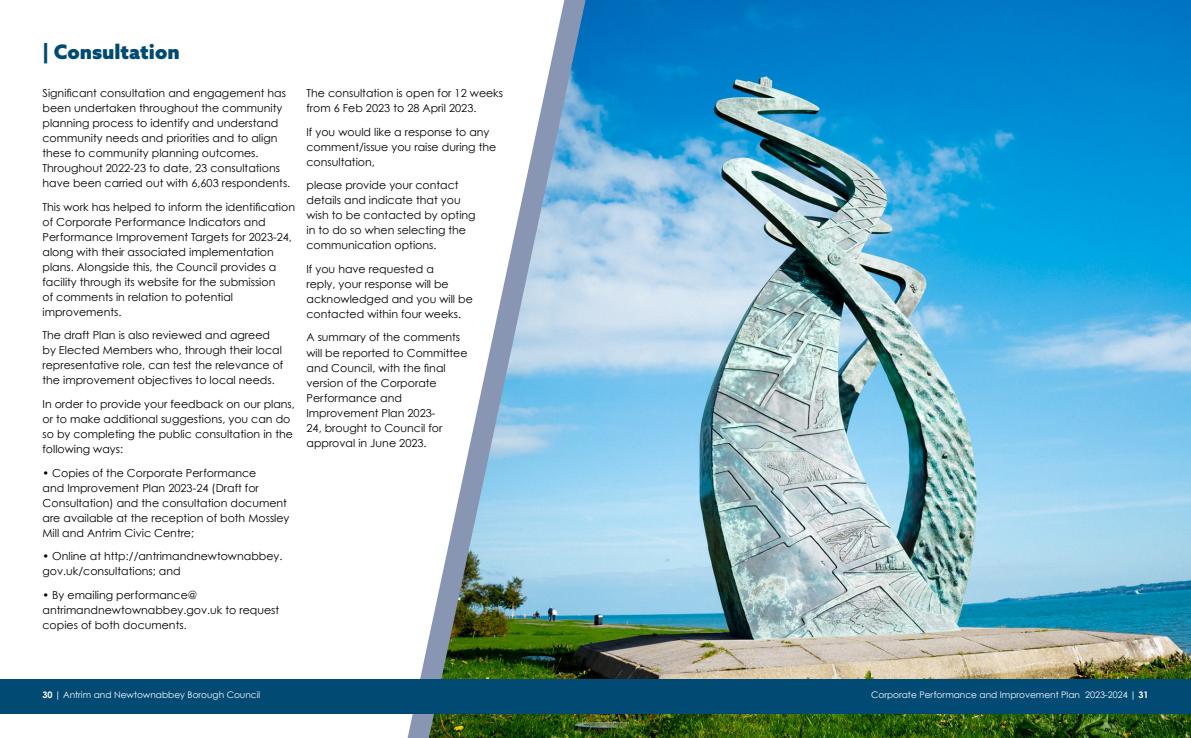
<style>
.page{position:relative;width:1191px;height:738px;background:#fff}
.page>*{position:absolute;margin:0;border:0;box-sizing:border-box;transform-origin:0 0}
.t1{font:900 20px "Azo Sans";color:#004a74}
.t2{font:11px/15px "Century Gothic";color:#000}
.t3{font:9px "Century Gothic";color:#fff}
.s1{font-weight:700}
</style>
<div class="page">
<img style="left:585px;top:0;width:606px;height:737px">
<svg style="left:407px;top:0;width:178px;height:737px"></svg>
<div style="left:0;top:679px;width:1191px;height:34px;background:#004a74"></div>
<h1 class="t1" style="left:43px;top:39px;width:139px">| Consultation</h1>
<p class="t2" style="left:43px;top:85px;width:249px">Significant consultation and engagement has been undertaken throughout the community planning process to identify and understand community needs and priorities and to align these to community planning outcomes.<br>Throughout 2022-23 to date, 23 consultations have been carried out with 6,603 respondents.</p>
<p class="t2" style="left:43px;top:199px;width:254px">This work has helped to inform the identification of Corporate Performance Indicators and Performance Improvement Targets for 2023-24, along with their associated implementation plans. Alongside this, the Council provides a facility through its website for the submission<br>of comments in relation to potential improvements.</p>
<p class="t2" style="left:43px;top:327px;width:242px">The draft Plan is also reviewed and agreed by Elected Members who, through their local representative role, can test the relevance of the improvement objectives to local needs.</p>
<p class="t2" style="left:43px;top:396px;width:254px">In order to provide your feedback on our plans, or to make additional suggestions, you can do so by completing the public consultation in the following ways:</p>
<p class="t2" style="left:43px;top:464px;width:248px">• Copies of the Corporate Performance<br>and Improvement Plan 2023-24 (Draft for Consultation) and the consultation document are available at the reception of both Mossley Mill and Antrim Civic Centre;</p>
<p class="t2" style="left:43px;top:548px;width:241px">• Online at http://antrimandnewtownabbey. gov.uk/consultations; and</p>
<p class="t2" style="left:43px;top:586px;width:238px">• By emailing performance@ antrimandnewtownabbey.gov.uk to request copies of both documents.</p>
<p class="t2" style="left:306px;top:85px;width:198px">The consultation is open for 12 weeks from 6 Feb 2023 to 28 April 2023.</p>
<p class="t2" style="left:306px;top:124px;width:191px">If you would like a response to any comment/issue you raise during the consultation,</p>
<p class="t2" style="left:306px;top:177px;width:171px">please provide your contact details and indicate that you wish to be contacted by opting in to do so when selecting the communication options.</p>
<p class="t2" style="left:306px;top:261px;width:168px">If you have requested a<br>reply, your response will be acknowledged and you will be contacted within four weeks.</p>
<p class="t2" style="left:306px;top:329px;width:163px">A summary of the comments will be reported to Committee and Council, with the final version of the Corporate<br>Performance and<br>Improvement Plan 2023-<br>24, brought to Council for approval in June 2023.</p>
<p class="t3" style="left:43px;top:689px;width:219px"><span class="s1">30 |</span> Antrim and Newtownabbey Borough Council</p>
<p class="t3" style="left:871px;top:688px;width:279px">Corporate Performance and Improvement Plan 2023-2024 <span class="s1">| 31</span></p>
</div>
